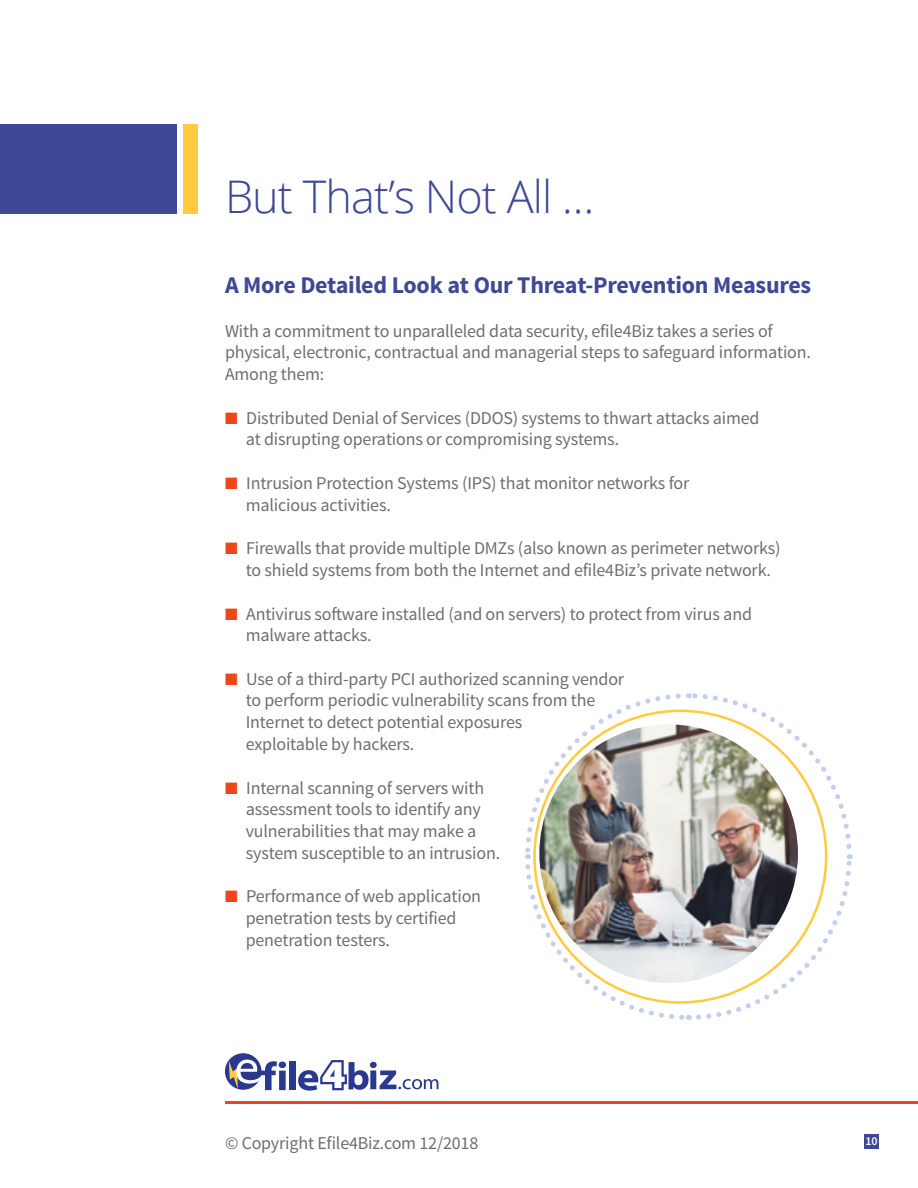
<style>
.page{position:relative;width:918px;height:1188px;background:#fff}
.page>*{position:absolute;margin:0;border:0;box-sizing:border-box;transform-origin:0 0}
.t1{font:300 45px "Open Sans";letter-spacing:-.02em;color:#3f4895}
.t2{font:700 24px "Source Sans Pro";letter-spacing:-.01em;color:#3f4895}
.t3{font:18px/21.8px "Source Sans Pro";letter-spacing:-.01em;color:#6e6e6e}
.t4{font:600 12px "Source Sans Pro";color:#fff}
.s1{color:#ed4619}
</style>
<div class="page">
<div style="left:0;top:124px;width:177px;height:90px;background:#3f4895"></div>
<hr style="left:225px;top:1101px;width:693px;height:3px;background:#ed4619">
<div style="left:183px;top:124px;width:15px;height:90px;background:#ffcb40"></div>
<div style="left:864px;top:1134px;width:15px;height:15px;background:#3f4895"></div>
<svg style="left:225px;top:1053px;width:37px;height:37px"></svg>
<svg style="left:229px;top:1060px;width:57px;height:30px"></svg>
<div style="left:289px;top:1062px;width:7px;height:28px;background:#29398e"></div>
<svg style="left:298px;top:1060px;width:140px;height:31px"></svg>
<svg style="left:525px;top:693px;width:328px;height:327px"></svg>
<img style="left:539px;top:724px;width:259px;height:259px;border-radius:129px">
<h1 class="t1" style="left:225px;top:166px;width:371px">But That’s Not All …</h1>
<h2 class="t2" style="left:225px;top:270px;width:588px">A More Detailed Look at Our Threat-Prevention Measures</h2>
<p class="t3" style="left:225px;top:320px;width:588px">With a commitment to unparalleled data security, efile4Biz takes a series of physical, electronic, contractual and managerial steps to safeguard information.<br>Among them:</p>
<p class="t3" style="left:246px;top:407px;width:515px;text-indent:-21px"><span class="s1">■</span> Distributed Denial of Services (DDOS) systems to thwart attacks aimed at disrupting operations or compromising systems.</p>
<p class="t3" style="left:246px;top:472px;width:445px;text-indent:-21px"><span class="s1">■</span> Intrusion Protection Systems (IPS) that monitor networks for malicious activities.</p>
<p class="t3" style="left:246px;top:538px;width:536px;text-indent:-21px"><span class="s1">■</span> Firewalls that provide multiple DMZs (also known as perimeter networks) to shield systems from both the Internet and efile4Biz’s private network.</p>
<p class="t3" style="left:246px;top:603px;width:508px;text-indent:-21px"><span class="s1">■</span> Antivirus software installed (and on servers) to protect from virus and malware attacks.</p>
<p class="t3" style="left:246px;top:668px;width:380px;text-indent:-21px"><span class="s1">■</span> Use of a third-party PCI authorized scanning vendor to perform periodic vulnerability scans from the Internet to detect potential exposures<br>exploitable by hackers.</p>
<p class="t3" style="left:246px;top:777px;width:256px;text-indent:-21px"><span class="s1">■</span> Internal scanning of servers with assessment tools to identify any vulnerabilities that may make a system susceptible to an intrusion.</p>
<p class="t3" style="left:246px;top:886px;width:237px;text-indent:-21px"><span class="s1">■</span> Performance of web application penetration tests by certified penetration testers.</p>
<p class="t3" style="left:225px;top:1132px;width:255px">© Copyright Efile4Biz.com 12/2018</p>
<p class="t4" style="left:866px;top:1134px;width:14px">10</p>
</div>
